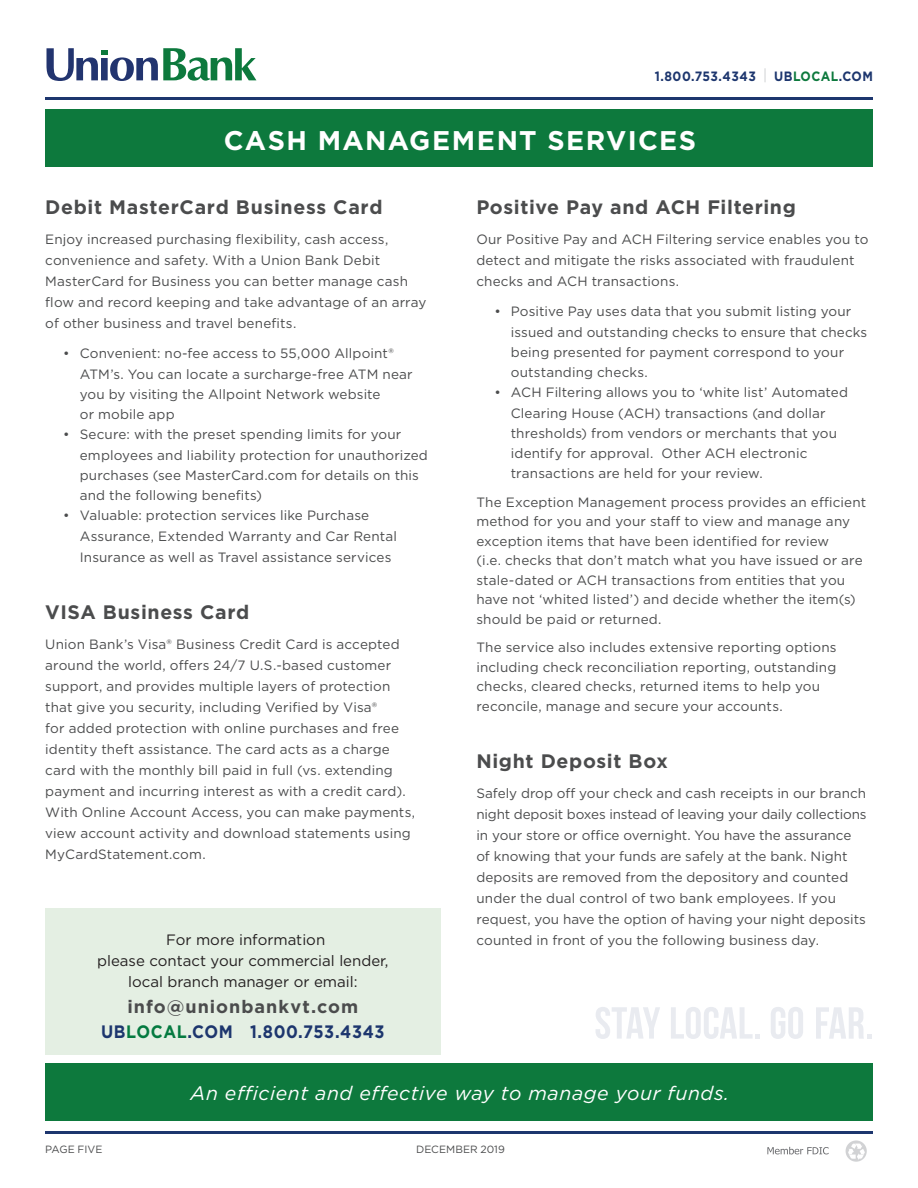
<style>
.page{position:relative;width:918px;height:1188px;background:#fff}
.page>*{position:absolute;margin:0;border:0;box-sizing:border-box;transform-origin:0 0}
.t1{font:700 27px "Gotham";letter-spacing:.05em;color:#fff}
.t2{font:700 19.5px "Gotham";letter-spacing:.035em;color:#4b4c4d}
.t3{font:italic 19.5px "Gotham";letter-spacing:.03em;color:#fff}
.t4{font:700 18px/25.5px "Gotham";letter-spacing:.04em;color:#4b4c4d;text-align:center}
.t5{font:15px/21px "Gotham";color:#231f20;text-align:center}
.t6{font:13.5px/21px "Gotham";letter-spacing:.01em;color:#4b4c4d}
.t7{font:700 13.5px "Gotham";letter-spacing:.04em;color:#1d366e;scale:.9 1}
.t8{font:10.5px "Gotham";color:#4b4c4d}
.s1{color:#0d793d}
.s2{color:#1d366e}
.s3{color:#047a40}
</style>
<div class="page">
<div style="left:45px;top:908px;width:395px;height:147px;background:#e4efe3"></div>
<svg style="left:595px;top:1007px;width:65px;height:32px"></svg>
<svg style="left:671px;top:1007px;width:89px;height:32px"></svg>
<svg style="left:771px;top:1007px;width:32px;height:32px"></svg>
<svg style="left:816px;top:1007px;width:56px;height:32px"></svg>
<hr style="left:45px;top:98px;width:828px;height:2px;background:#1d366e">
<svg style="left:765px;top:68px;width:1px;height:14px"></svg>
<div style="left:45px;top:1063px;width:828px;height:58px;background:#0d793d"></div>
<svg style="left:767px;top:1147px;width:62px;height:7px"></svg>
<svg style="left:846px;top:1140px;width:21px;height:22px"></svg>
<svg style="left:848px;top:1144px;width:17px;height:16px"></svg>
<hr style="left:45px;top:1131px;width:828px;height:3px;background:#1d366e">
<svg style="left:47px;top:48px;width:209px;height:33px"></svg>
<div style="left:45px;top:110px;width:828px;height:57px;background:#0d793d"></div>
<p class="t7" style="left:655px;top:67px;width:114px">1.800.753.4343</p>
<p class="t7" style="left:774px;top:67px;width:111px">UB<span class="s1">LOCAL</span>.COM</p>
<h1 class="t1" style="left:224px;top:123px;width:474px">CASH MANAGEMENT SERVICES</h1>
<h2 class="t2" style="left:45px;top:195px;width:339px">Debit MasterCard Business Card</h2>
<p class="t6" style="left:45px;top:229px;width:383px">Enjoy increased purchasing flexibility, cash access, convenience and safety. With a Union Bank Debit MasterCard for Business you can better manage cash flow and record keeping and take advantage of an array of other business and travel benefits.</p>
<p class="t6" style="left:80px;top:343px;width:334px;line-height:20.2px;text-indent:-16px">• Convenient: no-fee access to 55,000 Allpoint® ATM’s. You can locate a surcharge-free ATM near you by visiting the Allpoint Network website<br>or mobile app</p>
<p class="t6" style="left:80px;top:424px;width:350px;line-height:20.2px;text-indent:-16px">• Secure: with the preset spending limits for your employees and liability protection for unauthorized purchases (see MasterCard.com for details on this and the following benefits)</p>
<p class="t6" style="left:80px;top:505px;width:319px;text-indent:-16px">• Valuable: protection services like Purchase<br>Assurance, Extended Warranty and Car Rental<br>Insurance as well as Travel assistance services</p>
<h2 class="t2" style="left:45px;top:599px;width:206px">VISA Business Card</h2>
<p class="t6" style="left:45px;top:633px;width:371px">Union Bank’s Visa® Business Credit Card is accepted around the world, offers 24/7 U.S.-based customer support, and provides multiple layers of protection that give you security, including Verified by Visa®<br>for added protection with online purchases and free identity theft assistance. The card acts as a charge card with the monthly bill paid in full (vs. extending payment and incurring interest as with a credit card).<br>With Online Account Access, you can make payments, view account activity and download statements using MyCardStatement.com.</p>
<p class="t5" style="left:97px;top:929px;width:293px">For more information<br>please contact your commercial lender, local branch manager or email:</p>
<h3 class="t4" style="left:101px;top:994px;width:285px">info@unionbankvt.com<br><span class="s2">UB</span><span class="s3">LOCAL</span><span class="s2">.COM 1.800.753.4343</span></h3>
<h2 class="t2" style="left:476px;top:195px;width:321px">Positive Pay and ACH Filtering</h2>
<p class="t6" style="left:476px;top:229px;width:394px">Our Positive Pay and ACH Filtering service enables you to detect and mitigate the risks associated with fraudulent checks and ACH transactions.</p>
<p class="t6" style="left:511px;top:301px;width:358px;line-height:20.2px;text-indent:-16px">• Positive Pay uses data that you submit listing your issued and outstanding checks to ensure that checks being presented for payment correspond to your outstanding checks.</p>
<p class="t6" style="left:511px;top:382px;width:339px;line-height:20.2px;text-indent:-16px">• ACH Filtering allows you to ‘white list’ Automated Clearing House (ACH) transactions (and dollar thresholds) from vendors or merchants that you identify for approval. Other ACH electronic transactions are held for your review.</p>
<p class="t6" style="left:476px;top:492px;width:391px;line-height:19.5px">The Exception Management process provides an efficient method for you and your staff to view and manage any exception items that have been identified for review<br>(i.e. checks that don’t match what you have issued or are stale-dated or ACH transactions from entities that you have not ‘whited listed’) and decide whether the item(s) should be paid or returned.</p>
<p class="t6" style="left:476px;top:638px;width:362px;line-height:19.5px">The service also includes extensive reporting options including check reconciliation reporting, outstanding checks, cleared checks, returned items to help you reconcile, manage and secure your accounts.</p>
<h2 class="t2" style="left:476px;top:748px;width:193px">Night Deposit Box</h2>
<p class="t6" style="left:476px;top:782px;width:392px">Safely drop off your check and cash receipts in our branch night deposit boxes instead of leaving your daily collections in your store or office overnight. You have the assurance of knowing that your funds are safely at the bank. Night deposits are removed from the depository and counted under the dual control of two bank employees. If you request, you have the option of having your night deposits counted in front of you the following business day.</p>
<h2 class="t3" style="left:191px;top:1080px;width:540px">An efficient and effective way to manage your funds.</h2>
<p class="t8" style="left:45px;top:1143px;width:59px">PAGE FIVE</p>
<p class="t8" style="left:416px;top:1143px;width:90px">DECEMBER 2019</p>
</div>
